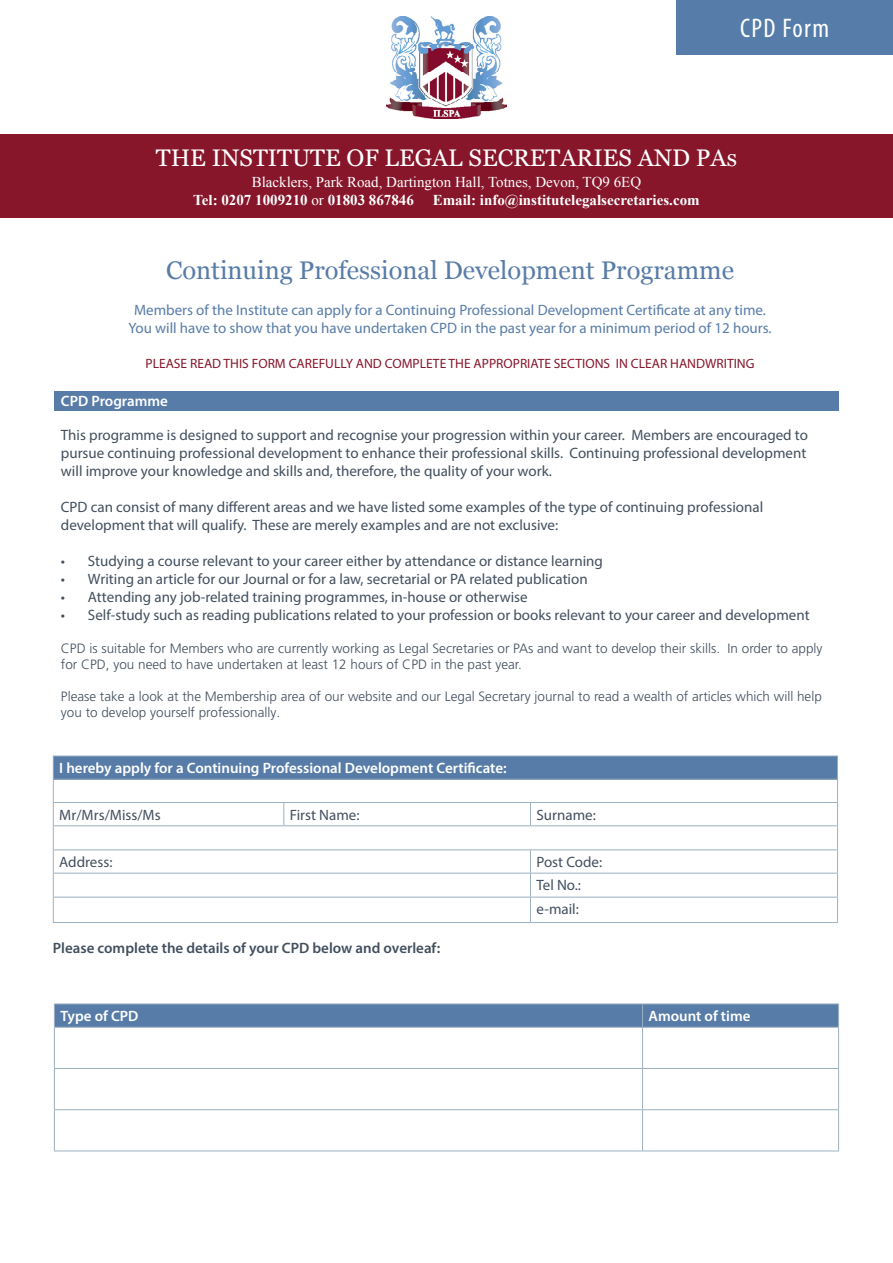
<style>
.page{position:relative;width:893px;height:1263px;background:#fff}
.page>*{position:absolute;margin:0;border:0;box-sizing:border-box;transform-origin:0 0}
.t1{font:condensed 27px "Myriad Pro";letter-spacing:.05em;color:#fff}
.t2{font:25.5px "Georgia";color:#587ca8}
.t3{font:24px "Georgia";color:#fff}
.t4{font:15px/18px "Myriad Pro";color:#424f5e}
.t5{font:15px/18px "Myriad Pro";color:#587ca8;text-align:center}
.t6{font:600 15px "Myriad Pro";color:#fff}
.t7{font:15px/18px "Times New Roman";color:#fff}
.t8{font:600 15px "Myriad Pro";color:#424f5e}
.t9{font:700 15px "Times New Roman";color:#fff}
.t10{font:300 13.5px/16.2px "Frutiger LT Pro";color:#424f5e}
.t11{font:13.5px "Myriad Pro";color:#87162b}
.s1{font-weight:700}
</style>
<div class="page">
<div style="left:53px;top:756px;width:784px;height:23px;background:#587ca8"></div>
<hr style="left:53px;top:756px;width:231px;height:1px;background:#9bb0c1">
<hr style="left:284px;top:756px;width:246px;height:1px;background:#9bb0c1">
<hr style="left:530px;top:756px;width:308px;height:1px;background:#9bb0c1">
<hr style="left:53px;top:779px;width:231px;height:1px;background:#9bb0c1">
<hr style="left:284px;top:779px;width:246px;height:1px;background:#9bb0c1">
<hr style="left:530px;top:779px;width:308px;height:1px;background:#9bb0c1">
<hr style="left:53px;top:802px;width:231px;height:1px;background:#9bb0c1">
<hr style="left:284px;top:802px;width:246px;height:1px;background:#9bb0c1">
<svg style="left:283px;top:803px;width:1px;height:22px"></svg>
<hr style="left:530px;top:802px;width:308px;height:1px;background:#9bb0c1">
<svg style="left:530px;top:803px;width:1px;height:22px"></svg>
<hr style="left:53px;top:825px;width:231px;height:1px;background:#9bb0c1">
<hr style="left:284px;top:825px;width:246px;height:1px;background:#9bb0c1">
<hr style="left:530px;top:825px;width:308px;height:1px;background:#9bb0c1">
<hr style="left:53px;top:849px;width:231px;height:1px;background:#9bb0c1">
<hr style="left:284px;top:849px;width:246px;height:1px;background:#9bb0c1">
<hr style="left:530px;top:849px;width:308px;height:1px;background:#9bb0c1">
<hr style="left:53px;top:873px;width:231px;height:1px;background:#9bb0c1">
<hr style="left:284px;top:873px;width:246px;height:1px;background:#9bb0c1">
<hr style="left:530px;top:873px;width:308px;height:1px;background:#9bb0c1">
<hr style="left:53px;top:897px;width:231px;height:1px;background:#9bb0c1">
<svg style="left:53px;top:756px;width:1px;height:166px"></svg>
<hr style="left:284px;top:897px;width:246px;height:1px;background:#9bb0c1">
<hr style="left:530px;top:897px;width:308px;height:1px;background:#9bb0c1">
<svg style="left:530px;top:850px;width:1px;height:72px"></svg>
<svg style="left:837px;top:756px;width:1px;height:166px"></svg>
<hr style="left:53px;top:922px;width:231px;height:1px;background:#9bb0c1">
<hr style="left:284px;top:922px;width:246px;height:1px;background:#9bb0c1">
<hr style="left:530px;top:922px;width:308px;height:1px;background:#9bb0c1">
<div style="left:54px;top:391px;width:785px;height:20px;background:#587ca8"></div>
<div style="left:0;top:134px;width:893px;height:83px;background:#87162b"></div>
<img style="left:387px;top:17px;width:119px;height:102px">
<div style="left:676px;top:0;width:217px;height:54px;background:#567daa"></div>
<hr style="left:54px;top:1003px;width:588px;height:1px;background:#9bb0c1">
<hr style="left:642px;top:1003px;width:197px;height:1px;background:#9bb0c1">
<svg style="left:54px;top:1004px;width:785px;height:23px;background:#5a7da8"></svg>
<hr style="left:54px;top:1027px;width:588px;height:1px;background:#9bb0c1">
<hr style="left:54px;top:1027px;width:1px;height:41px;background:#9bb0c1">
<hr style="left:642px;top:1027px;width:197px;height:1px;background:#9bb0c1">
<hr style="left:642px;top:1027px;width:1px;height:41px;background:#9bb0c1">
<hr style="left:838px;top:1027px;width:1px;height:41px;background:#9bb0c1">
<hr style="left:54px;top:1068px;width:588px;height:1px;background:#9bb0c1">
<hr style="left:54px;top:1069px;width:1px;height:40px;background:#9bb0c1">
<hr style="left:642px;top:1068px;width:197px;height:1px;background:#9bb0c1">
<hr style="left:642px;top:1069px;width:1px;height:40px;background:#9bb0c1">
<hr style="left:838px;top:1069px;width:1px;height:40px;background:#9bb0c1">
<hr style="left:54px;top:1109px;width:588px;height:1px;background:#9bb0c1">
<hr style="left:54px;top:1110px;width:1px;height:40px;background:#9bb0c1">
<hr style="left:642px;top:1109px;width:197px;height:1px;background:#9bb0c1">
<hr style="left:642px;top:1110px;width:1px;height:40px;background:#9bb0c1">
<hr style="left:838px;top:1110px;width:1px;height:40px;background:#9bb0c1">
<hr style="left:54px;top:1150px;width:588px;height:1px;background:#9bb0c1">
<hr style="left:642px;top:1150px;width:197px;height:1px;background:#9bb0c1">
<h1 class="t1" style="left:740px;top:12px;width:91px">CPD Form</h1>
<h3 class="t3" style="left:156px;top:144px;width:583px">THE INSTITUTE OF LEGAL SECRETARIES AND PAs</h3>
<p class="t7" style="left:193px;top:173px;width:449px;text-indent:58px">Blacklers, Park Road, Dartington Hall, Totnes, Devon, TQ9 6EQ<br><span class="s1">Tel: 0207 1009210</span> or <span class="s1">01803 867846</span></p>
<p class="t9" style="left:433px;top:189px;width:268px">Email: info@institutelegalsecretaries.com</p>
<h2 class="t2" style="left:166px;top:255px;width:569px">Continuing Professional Development Programme</h2>
<p class="t5" style="left:128px;top:301px;width:645px">Members of the Institute can apply for a Continuing Professional Development Certificate at any time.<br>You will have to show that you have undertaken CPD in the past year for a minimum period of 12 hours.</p>
<p class="t11" style="left:145px;top:355px;width:611px">PLEASE READ THIS FORM CAREFULLY AND COMPLETE THE APPROPRIATE SECTIONS IN CLEAR HANDWRITING</p>
<p class="t6" style="left:61px;top:391px;width:108px">CPD Programme</p>
<p class="t4" style="left:61px;top:426px;width:749px;text-align:justify">This programme is designed to support and recognise your progression within your career. Members are encouraged to pursue continuing professional development to enhance their professional skills. Continuing professional development will improve your knowledge and skills and, therefore, the quality of your work.</p>
<p class="t4" style="left:61px;top:498px;width:704px">CPD can consist of many different areas and we have listed some examples of the type of continuing professional development that will qualify. These are merely examples and are not exclusive:</p>
<p class="t4" style="left:61px;top:552px;width:543px">• Studying a course relevant to your career either by attendance or distance learning</p>
<p class="t4" style="left:61px;top:570px;width:528px">• Writing an article for our Journal or for a law, secretarial or PA related publication</p>
<p class="t4" style="left:61px;top:588px;width:468px">• Attending any job-related training programmes, in-house or otherwise</p>
<p class="t4" style="left:61px;top:606px;width:750px">• Self-study such as reading publications related to your profession or books relevant to your career and development</p>
<p class="t10" style="left:61px;top:640px;width:763px">CPD is suitable for Members who are currently working as Legal Secretaries or PAs and want to develop their skills. In order to apply for CPD, you need to have undertaken at least 12 hours of CPD in the past year.</p>
<p class="t10" style="left:61px;top:688px;width:762px">Please take a look at the Membership area of our website and our Legal Secretary journal to read a wealth of articles which will help you to develop yourself professionally.</p>
<p class="t6" style="left:59px;top:759px;width:449px">I hereby apply for a Continuing Professional Development Certificate:</p>
<p class="t4" style="left:59px;top:805px;width:103px">Mr/Mrs/Miss/Ms</p>
<p class="t4" style="left:290px;top:805px;width:71px">First Name:</p>
<p class="t4" style="left:536px;top:805px;width:61px">Surname:</p>
<p class="t4" style="left:59px;top:853px;width:55px">Address:</p>
<p class="t4" style="left:536px;top:850px;width:67px;line-height:23.5px">Post Code:<br>Tel No.: e-mail:</p>
<p class="t8" style="left:53px;top:938px;width:389px">Please complete the details of your CPD below and overleaf:</p>
<p class="t6" style="left:60px;top:1007px;width:80px">Type of CPD</p>
<p class="t6" style="left:648px;top:1007px;width:103px">Amount of time</p>
</div>
